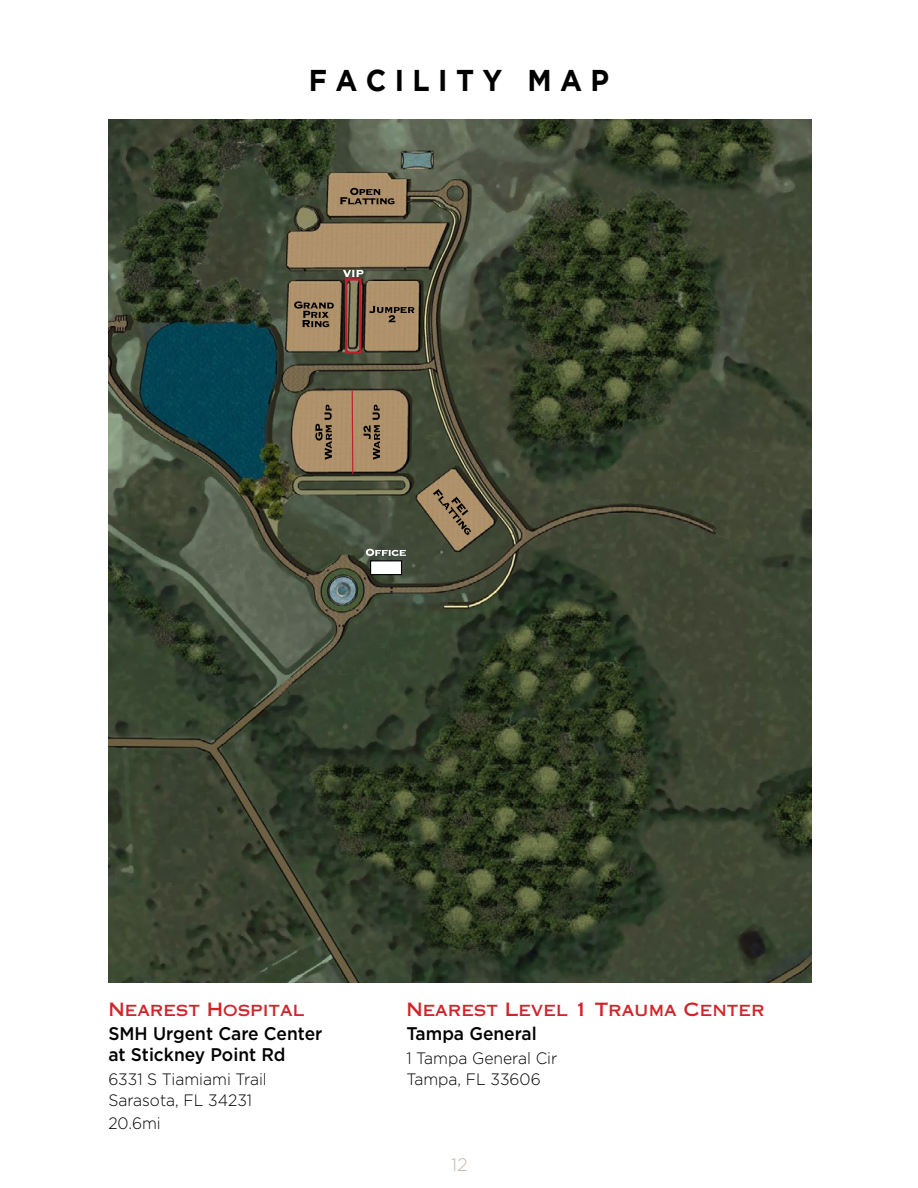
<style>
.page{position:relative;width:918px;height:1188px;background:#fff}
.page>*{position:absolute;margin:0;border:0;box-sizing:border-box;transform-origin:0 0}
.t1{font:700 30px "Gotham";letter-spacing:.3em;color:#000;scale:.93 1}
.t2{font:500 18.3px/21px "Gotham";color:#000;scale:.95 1}
.t3{font:18.3px "Copperplate Thirty One AB";color:#d2232a;scale:.95 1}
.t4{font:300 18px "Gotham";color:#c3b8ac}
.t5{font:300 16.5px/21px "Gotham";color:#000;scale:.95 1}
</style>
<div class="page">
<img style="left:108px;top:120px;width:704px;height:863px">
<svg style="left:294px;top:301px;width:40px;height:26px"></svg>
<svg style="left:369px;top:306px;width:45px;height:17px"></svg>
<svg style="left:340px;top:188px;width:55px;height:17px"></svg>
<svg style="left:433px;top:489px;width:38px;height:46px"></svg>
<svg style="left:351px;top:389px;width:3px;height:86px"></svg>
<svg style="left:315px;top:405px;width:17px;height:55px"></svg>
<svg style="left:363px;top:405px;width:17px;height:55px"></svg>
<div style="left:345px;top:278px;width:17px;height:76px;border:2px solid #be1e2d"></div>
<svg style="left:343px;top:270px;width:21px;height:7px"></svg>
<div style="left:371px;top:561px;width:31px;height:14px;background:#fff"></div>
<div style="left:370px;top:560px;width:32px;height:15px;border:1px solid #000"></div>
<svg style="left:366px;top:549px;width:40px;height:7px"></svg>
<h1 class="t1" style="left:309px;top:63px;width:324px">FACILITY MAP</h1>
<p class="t3" style="left:108px;top:999px;width:208px">Nearest Hospital</p>
<p class="t2" style="left:108px;top:1023px;width:227px">SMH Urgent Care Center at Stickney Point Rd</p>
<p class="t5" style="left:108px;top:1068px;width:168px">6331 S Tiamiami Trail<br>Sarasota, FL 34231</p>
<p class="t5" style="left:108px;top:1113px;width:57px">20.6mi</p>
<p class="t3" style="left:406px;top:999px;width:379px">Nearest Level 1 Trauma Center</p>
<p class="t2" style="left:406px;top:1023px;width:139px">Tampa General</p>
<p class="t5" style="left:406px;top:1047px;width:161px">1 Tampa General Cir<br>Tampa, FL 33606</p>
<p class="t4" style="left:451px;top:1153px;width:18px">12</p>
</div>
